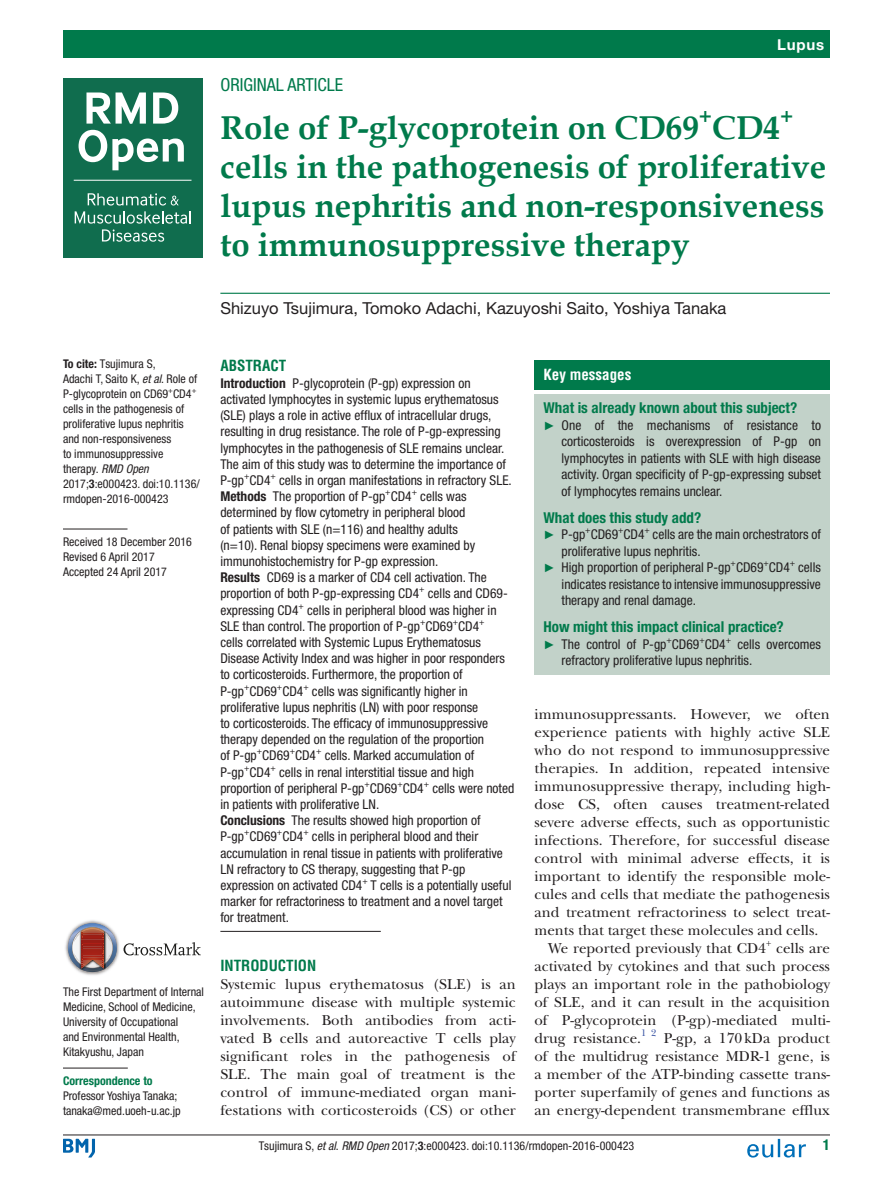
<style>
.page{position:relative;width:893px;height:1191px;background:#fff}
.page>*{position:absolute;margin:0;border:0;box-sizing:border-box;transform-origin:0 0}
.t1{font:700 33px/39px "Book Antiqua";color:#007a4b;text-align:justify}
.t2{font:700 21.9px "Book Antiqua";color:#007a4b}
.t3{font:condensed 18px "Helvetica Neue LT Std";color:#007a4b}
.t4{font:16.5px "Helvetica Neue LT Std";color:#231f20}
.t5{font:15px/18px "New Baskerville";color:#231f20;text-align:justify}
.t6{font:700 condensed 15px "Helvetica Neue LT Std";color:#007a4b}
.t7{font:700 condensed 15px "Helvetica LT Std";color:#007a4b}
.t8{font:700 condensed 15px "Helvetica";color:#fff}
.t9{font:700 condensed 15px "Helvetica";color:#007a4b}
.t10{font:700 15px "Helvetica Neue LT Std";letter-spacing:.055em;color:#fff}
.t11{font:condensed 13.5px/16.2px "Helvetica Neue LT Std";color:#231f20}
.t12{font:condensed 12px/15px "Helvetica Neue LT Std";color:#231f20}
.t13{font:700 condensed 12px "Helvetica Neue LT Std";color:#007a4b}
.t14{font:9.9px "New Baskerville";color:#3853a3}
.t15{font:9.9px "New Baskerville";color:#231f20}
.t16{font:condensed 9px "Helvetica Neue LT Std";color:#231f20}
.s1{font-weight:700}
.s2{font-style:italic}
.s3{font-family:"Arial";font-stretch:normal;font-size:12px;color:#007a4b}
</style>
<div class="page">
<hr style="left:63px;top:1134px;width:767px;height:1px;background:#231f20">
<svg style="left:747px;top:1138px;width:59px;height:19px"></svg>
<svg style="left:63px;top:1138px;width:32px;height:19px"></svg>
<hr style="left:220px;top:293px;width:610px;height:1px;background:#007a4b">
<hr style="left:63px;top:528px;width:65px;height:1px;background:#231f20">
<hr style="left:63px;top:1067px;width:65px;height:1px;background:#231f20">
<img style="left:65px;top:920px;width:54px;height:55px">
<svg style="left:68px;top:923px;width:49px;height:49px;background:#a8878a"></svg>
<svg style="left:124px;top:942px;width:77px;height:13px"></svg>
<div style="left:63px;top:78px;width:139px;height:179px;background:#106d4e"></div>
<svg style="left:86px;top:92px;width:60px;height:32px"></svg>
<svg style="left:153px;top:92px;width:25px;height:32px"></svg>
<svg style="left:79px;top:130px;width:105px;height:40px"></svg>
<hr style="left:74px;top:180px;width:117px;height:1px;background:#fff">
<svg style="left:88px;top:193px;width:91px;height:12px"></svg>
<svg style="left:75px;top:211px;width:116px;height:31px"></svg>
<div style="left:63px;top:31px;width:767px;height:27px;background:#007a4b"></div>
<hr style="left:220px;top:931px;width:161px;height:1px;background:#231f20">
<div style="left:535px;top:359px;width:295px;height:30px;background:#007a4b"></div>
<div style="left:535px;top:393px;width:295px;height:281px;background:#c2d2c9"></div>
<p class="t12" style="left:63px;top:356px;width:138px"><span class="s1">To cite:</span> Tsujimura S,<br>Adachi T, Saito K, <span class="s2">et al</span>. Role of<br>P-glycoprotein on CD69<sup>+</sup>CD4<sup>+ </sup>cells in the pathogenesis of proliferative lupus nephritis and non-responsiveness<br>to immunosuppressive therapy. <span class="s2">RMD Open<br></span>2017;<span class="s1">3</span>:e000423. doi:10.1136/ rmdopen-2016-000423</p>
<p class="t12" style="left:63px;top:534px;width:130px">Received 18 December 2016<br>Revised 6 April 2017<br>Accepted 24 April 2017</p>
<p class="t12" style="left:63px;top:984px;width:143px">The First Department of Internal<br>Medicine, School of Medicine,<br>University of Occupational<br>and Environmental Health,<br>Kitakyushu, Japan</p>
<p class="t13" style="left:63px;top:1073px;width:91px">Correspondence to</p>
<p class="t12" style="left:63px;top:1088px;width:119px">Professor Yoshiya Tanaka; tanaka@med.uoeh-u.ac.jp</p>
<p class="t10" style="left:777px;top:35px;width:49px">Lupus</p>
<h3 class="t3" style="left:220px;top:74px;width:124px">Original article</h3>
<h1 class="t1" style="left:220px;top:108px;width:561px">Role of P-glycoprotein on CD69 CD4</h1>
<h2 class="t2" style="left:699px;top:102px;width:15px">+</h2>
<h2 class="t2" style="left:780px;top:102px;width:15px">+</h2>
<h1 class="t1" style="left:220px;top:147px;width:607px">cells in the pathogenesis of proliferative lupus nephritis and non-responsiveness to immunosuppressive therapy</h1>
<p class="t4" style="left:220px;top:299px;width:508px">Shizuyo Tsujimura, Tomoko Adachi, Kazuyoshi Saito, Yoshiya Tanaka</p>
<p class="t9" style="left:220px;top:356px;width:67px">Abstract</p>
<p class="t11" style="left:220px;top:375px;width:293px"><span class="s1">Introduction</span> P-glycoprotein (P-gp) expression on activated lymphocytes in systemic lupus erythematosus (SLE) plays a role in active efflux of intracellular drugs, resulting in drug resistance. The role of P-gp-expressing lymphocytes in the pathogenesis of SLE remains unclear.<br>The aim of this study was to determine the importance of P-gp<sup>+</sup>CD4<sup>+</sup> cells in organ manifestations in refractory SLE.<br><span class="s1">Methods</span> The proportion of P-gp<sup>+</sup>CD4<sup>+</sup> cells was determined by flow cytometry in peripheral blood<br>of patients with SLE (n=116) and healthy adults<br>(n=10). Renal biopsy specimens were examined by immunohistochemistry for P-gp expression.<br><span class="s1">Results</span> CD69 is a marker of CD4 cell activation. The proportion of both P-gp-expressing CD4<sup>+</sup> cells and CD69- expressing CD4<sup>+</sup> cells in peripheral blood was higher in SLE than control. The proportion of P-gp<sup>+</sup>CD69 CD4</p>
<p class="t16" style="left:453px;top:616px;width:7px">+</p>
<p class="t16" style="left:479px;top:616px;width:7px">+</p>
<p class="t11" style="left:220px;top:634px;width:286px">cells correlated with Systemic Lupus Erythematosus Disease Activity Index and was higher in poor responders to corticosteroids. Furthermore, the proportion of P-gp<sup>+</sup>CD69<sup>+</sup>CD4<sup>+</sup> cells was significantly higher in proliferative lupus nephritis (LN) with poor response<br>to corticosteroids. The efficacy of immunosuppressive therapy depended on the regulation of the proportion<br>of P-gp CD69 CD4</p>
<p class="t16" style="left:257px;top:746px;width:7px">+</p>
<p class="t16" style="left:290px;top:746px;width:7px">+</p>
<p class="t16" style="left:316px;top:746px;width:7px">+</p>
<p class="t11" style="left:220px;top:747px;width:255px;text-align:justify;text-indent:104px">cells. Marked accumulation of P-gp<sup>+</sup>CD4<sup>+</sup> cells in renal interstitial tissue and high proportion of peripheral P-gp<sup>+</sup>CD69 CD4</p>
<p class="t16" style="left:397px;top:778px;width:7px">+</p>
<p class="t16" style="left:424px;top:778px;width:7px">+</p>
<p class="t11" style="left:432px;top:780px;width:83px">cells were noted</p>
<p class="t11" style="left:220px;top:796px;width:284px">in patients with proliferative LN .<br><span class="s1">Conclusions</span> The results showed high proportion of P-gp<sup>+</sup>CD69<sup>+</sup>CD4<sup>+</sup> cells in peripheral blood and their accumulation in renal tissue in patients with proliferative LN refractory to CS therapy, suggesting that P-gp expression on activated CD4</p>
<p class="t16" style="left:362px;top:875px;width:7px">+</p>
<p class="t11" style="left:220px;top:877px;width:293px;text-indent:150px">T cells is a potentially useful marker for refractoriness to treatment and a novel target for treatment.</p>
<p class="t7" style="left:220px;top:956px;width:97px">INTRODUCTION</p>
<p class="t5" style="left:220px;top:975px;width:297px">Systemic lupus erythematosus (SLE) is an autoimmune disease with multiple systemic involvements. Both antibodies from acti&shy;vated B cells and autoreactive T cells play significant roles in the pathogenesis of SLE. The main goal of treatment is the control of immune-mediated organ mani&shy;festations with corticosteroids (CS) or other</p>
<p class="t8" style="left:544px;top:365px;width:89px">Key messages</p>
<p class="t6" style="left:544px;top:399px;width:255px">What is already known about this subject?</p>
<p class="t11" style="left:562px;top:417px;width:261px;text-align:justify;text-indent:-18px"><span class="s3">►</span> One of the mechanisms of resistance to corticosteroids is overexpression of P-gp on lymphocytes in patients with SLE with high disease activity. Organ specificity of P-gp-expressing subset of lymphocytes remains unclear.</p>
<p class="t6" style="left:544px;top:508px;width:159px">What does this study add?</p>
<p class="t11" style="left:544px;top:526px;width:279px"><span class="s3">►</span> P-gp<sup>+</sup>CD69<sup>+</sup>CD4<sup>+</sup> cells are the main orchestrators of</p>
<p class="t11" style="left:562px;top:543px;width:141px">proliferative lupus nephritis.</p>
<p class="t11" style="left:544px;top:559px;width:279px"><span class="s3">►</span> High proportion of peripheral P-gp<sup>+</sup>CD69<sup>+</sup>CD4<sup>+</sup> cells</p>
<p class="t11" style="left:562px;top:576px;width:261px">indicates resistance to intensive immunosuppressive</p>
<p class="t11" style="left:562px;top:592px;width:136px">therapy and renal damage.</p>
<p class="t6" style="left:544px;top:618px;width:242px">How might this impact clinical practice?</p>
<p class="t11" style="left:562px;top:636px;width:261px;text-indent:-18px"><span class="s3">►</span> The control of P-gp<sup>+</sup>CD69<sup>+</sup>CD4<sup>+</sup> cells overcomes refractory proliferative lupus nephritis.</p>
<p class="t5" style="left:535px;top:705px;width:297px">immunosuppressants. However, we often</p>
<p class="t5" style="left:535px;top:723px;width:297px">experience patients with highly active SLE</p>
<p class="t5" style="left:535px;top:741px;width:297px">who do not respond to immunosuppressive</p>
<p class="t5" style="left:535px;top:759px;width:297px">therapies. In addition, repeated intensive</p>
<p class="t5" style="left:535px;top:777px;width:297px">immunosuppressive therapy, including high-</p>
<p class="t5" style="left:535px;top:795px;width:297px">dose CS, often causes treatment-related</p>
<p class="t5" style="left:535px;top:813px;width:297px">severe adverse effects, such as opportunistic</p>
<p class="t5" style="left:535px;top:831px;width:297px">infections. Therefore, for successful disease</p>
<p class="t5" style="left:535px;top:849px;width:297px">control with minimal adverse effects, it is</p>
<p class="t5" style="left:535px;top:867px;width:297px">important to identify the responsible mole-</p>
<p class="t5" style="left:535px;top:885px;width:297px">cules and cells that mediate the pathogenesis</p>
<p class="t5" style="left:535px;top:903px;width:297px">and treatment refractoriness to select treat-</p>
<p class="t5" style="left:535px;top:921px;width:285px">ments that target these molecules and cells.</p>
<p class="t5" style="left:548px;top:939px;width:219px">We reported previously that CD4</p>
<p class="t15" style="left:766px;top:937px;width:7px">+</p>
<p class="t5" style="left:535px;top:939px;width:297px;text-indent:242px">cells are activated by cytokines and that such process plays an important role in the pathobiology of SLE, and it can result in the acquisition of P-glycoprotein (P-gp)-mediated multi&shy;drug resistance.</p>
<p class="t14" style="left:641px;top:1027px;width:17px">1 2</p>
<p class="t5" style="left:535px;top:1029px;width:297px;text-indent:129px">P-gp, a 170kDa product of the multidrug resistance MDR-1 gene, is a member of the ATP-binding cassette trans&shy;porter superfamily of genes and functions as an energy-dependent transmembrane efflux</p>
<p class="t12" style="left:259px;top:1137px;width:377px">Tsujimura S, <span class="s2">et al</span>. <span class="s2">RMD Open</span> 2017;<span class="s1">3</span>:e000423. doi:10.1136/rmdopen-2016-000423</p>
<p class="t6" style="left:823px;top:1135px;width:9px">1</p>
</div>
